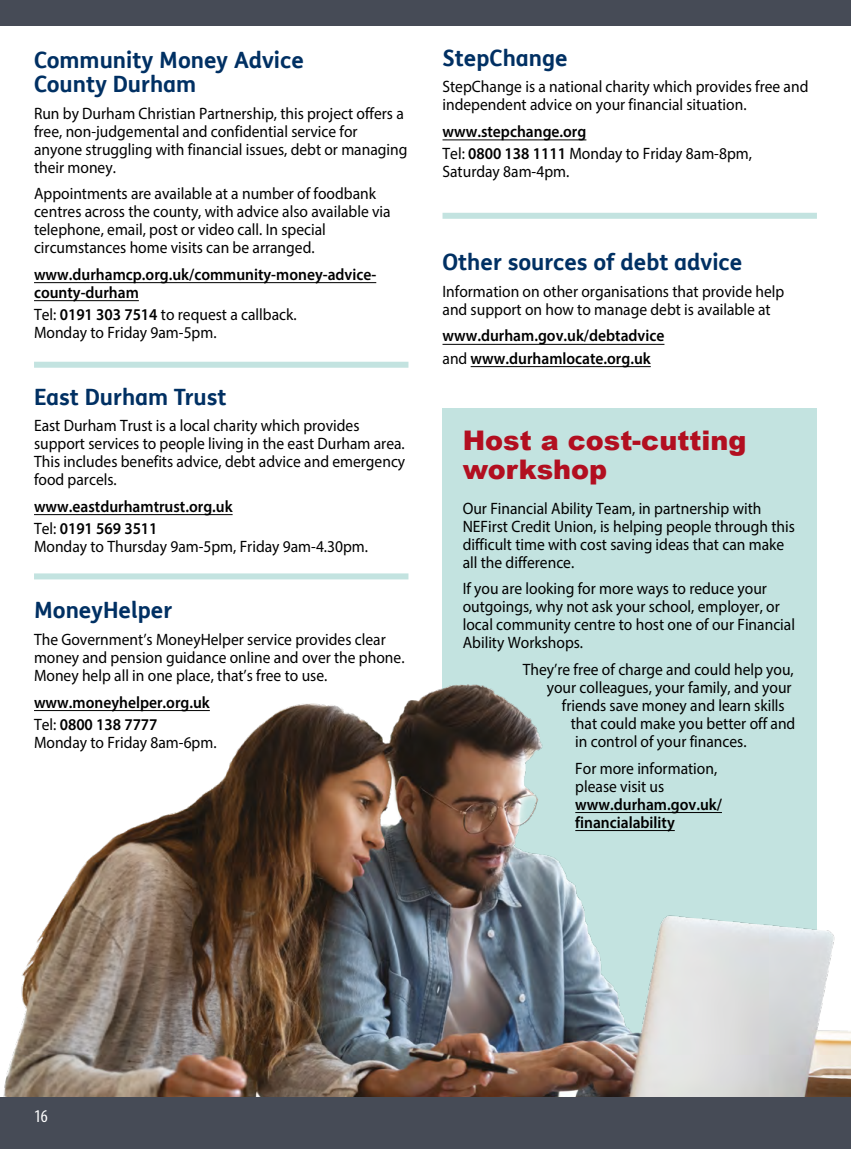
<style>
.page{position:relative;width:851px;height:1149px;background:#fff}
.page>*{position:absolute;margin:0;border:0;box-sizing:border-box;transform-origin:0 0}
.t1{font:900 27px/28.5px "Arial";color:#b20f20}
.t2{font:700 22.5px/24px "FS Me";color:#003063}
.t3{font:condensed 18px "Myriad Pro";color:#fff}
.t4{font:16.5px/18px "Myriad Pro";color:#000;scale:.94 1}
.t5{font:600 16.5px/22.2px "Myriad Pro";color:#000;scale:.94 1}
.s1{font-weight:600}
.s2{font-weight:400}
</style>
<div class="page">
<div style="left:442px;top:408px;width:374px;height:740px;background:#c3e3e0"></div>
<img style="left:3px;top:672px;width:847px;height:425px">
<hr style="left:575px;top:812px;width:146px;height:1px;background:#000">
<hr style="left:575px;top:830px;width:99px;height:1px;background:#000">
<div style="left:0;top:0;width:850px;height:26px;background:#464b56"></div>
<div style="left:0;top:1097px;width:850px;height:51px;background:#464b56"></div>
<hr style="left:34px;top:282px;width:342px;height:1px;background:#000">
<hr style="left:34px;top:300px;width:105px;height:1px;background:#000">
<hr style="left:34px;top:514px;width:198px;height:1px;background:#000">
<hr style="left:34px;top:710px;width:176px;height:1px;background:#000">
<div style="left:34px;top:361px;width:374px;height:6px;background:#c3e3e0"></div>
<div style="left:34px;top:573px;width:374px;height:6px;background:#c3e3e0"></div>
<hr style="left:442px;top:140px;width:144px;height:1px;background:#000">
<hr style="left:442px;top:344px;width:222px;height:1px;background:#000">
<hr style="left:470px;top:366px;width:180px;height:1px;background:#000">
<div style="left:442px;top:213px;width:374px;height:6px;background:#c3e3e0"></div>
<svg style="left:850px;top:0;width:1px;height:26px"></svg>
<hr style="left:850px;top:1097px;width:1px;height:51px;background:#464b56">
<h2 class="t2" style="left:34px;top:48px;width:271px">Community Money Advice<br>County Durham</h2>
<p class="t4" style="left:34px;top:104px;width:398px">Run by Durham Christian Partnership, this project offers a free, non-judgemental and confidential service for anyone struggling with financial issues, debt or managing their money.</p>
<p class="t4" style="left:34px;top:184px;width:381px">Appointments are available at a number of foodbank centres across the county, with advice also available via telephone, email, post or video call. In special circumstances home visits can be arranged.</p>
<p class="t5" style="left:34px;top:264px;width:365px;line-height:18px">www.durhamcp.org.uk/community-money-advice&shy;county-durham</p>
<p class="t4" style="left:34px;top:305px;width:281px">Tel: <span class="s1">0191 303 7514</span> to request a callback.<br>Monday to Friday 9am-5pm.</p>
<h2 class="t2" style="left:34px;top:384px;width:194px">East Durham Trust</h2>
<p class="t4" style="left:34px;top:416px;width:396px">East Durham Trust is a local charity which provides support services to people living in the east Durham area.<br>This includes benefits advice, debt advice and emergency food parcels.</p>
<p class="t5" style="left:34px;top:494px;width:213px">www.eastdurhamtrust.org.uk<br><span class="s2">Tel:</span> 0191 569 3511</p>
<p class="t4" style="left:34px;top:537px;width:357px">Monday to Thursday 9am-5pm, Friday 9am-4.30pm.</p>
<h2 class="t2" style="left:34px;top:598px;width:140px">MoneyHelper</h2>
<p class="t4" style="left:34px;top:630px;width:395px">The Government’s MoneyHelper service provides clear money and pension guidance online and over the phone.<br>Money help all in one place, that’s free to use.</p>
<p class="t5" style="left:34px;top:690px;width:188px">www.moneyhelper.org.uk<br><span class="s2">Tel:</span> 0800 138 7777</p>
<p class="t4" style="left:34px;top:732px;width:196px">Monday to Friday 8am-6pm.</p>
<h2 class="t2" style="left:442px;top:46px;width:127px">StepChange</h2>
<p class="t4" style="left:442px;top:77px;width:391px">StepChange is a national charity which provides free and independent advice on your financial situation.</p>
<p class="t5" style="left:442px;top:120px;width:331px">www.stepchange.org<br><span class="s2">Tel:</span> 0800 138 1111 <span class="s2">Monday to Friday 8am-8pm,</span></p>
<p class="t4" style="left:442px;top:162px;width:136px">Saturday 8am-4pm.</p>
<h2 class="t2" style="left:442px;top:250px;width:301px">Other sources of debt advice</h2>
<p class="t4" style="left:442px;top:282px;width:365px">Information on other organisations that provide help and support on how to manage debt is available at</p>
<p class="t5" style="left:442px;top:324px;width:237px">www.durham.gov.uk/debtadvice <span class="s2">and</span> www.durhamlocate.org.uk</p>
<h1 class="t1" style="left:462px;top:425px;width:285px">Host a cost-cutting workshop</h1>
<p class="t4" style="left:462px;top:499px;width:355px">Our Financial Ability Team, in partnership with NEFirst Credit Union, is helping people through this difficult time with cost saving ideas that can make all the difference.</p>
<p class="t4" style="left:462px;top:579px;width:355px">If you are looking for more ways to reduce your outgoings, why not ask your school, employer, or local community centre to host one of our Financial Ability Workshops.</p>
<p class="t4" style="left:522px;top:660px;width:290px">They’re free of charge and could help you,</p>
<p class="t4" style="left:546px;top:678px;width:262px">your colleagues, your family, and your</p>
<p class="t4" style="left:561px;top:696px;width:239px">friends save money and learn skills</p>
<p class="t4" style="left:570px;top:714px;width:240px">that could make you better off and</p>
<p class="t4" style="left:575px;top:732px;width:184px">in control of your finances.</p>
<p class="t4" style="left:575px;top:758px;width:152px">For more information, please visit us</p>
<p class="t5" style="left:575px;top:794px;width:157px;line-height:18px">www.durham.gov.uk/ financialability</p>
<p class="t3" style="left:34px;top:1104px;width:15px">16</p>
</div>
